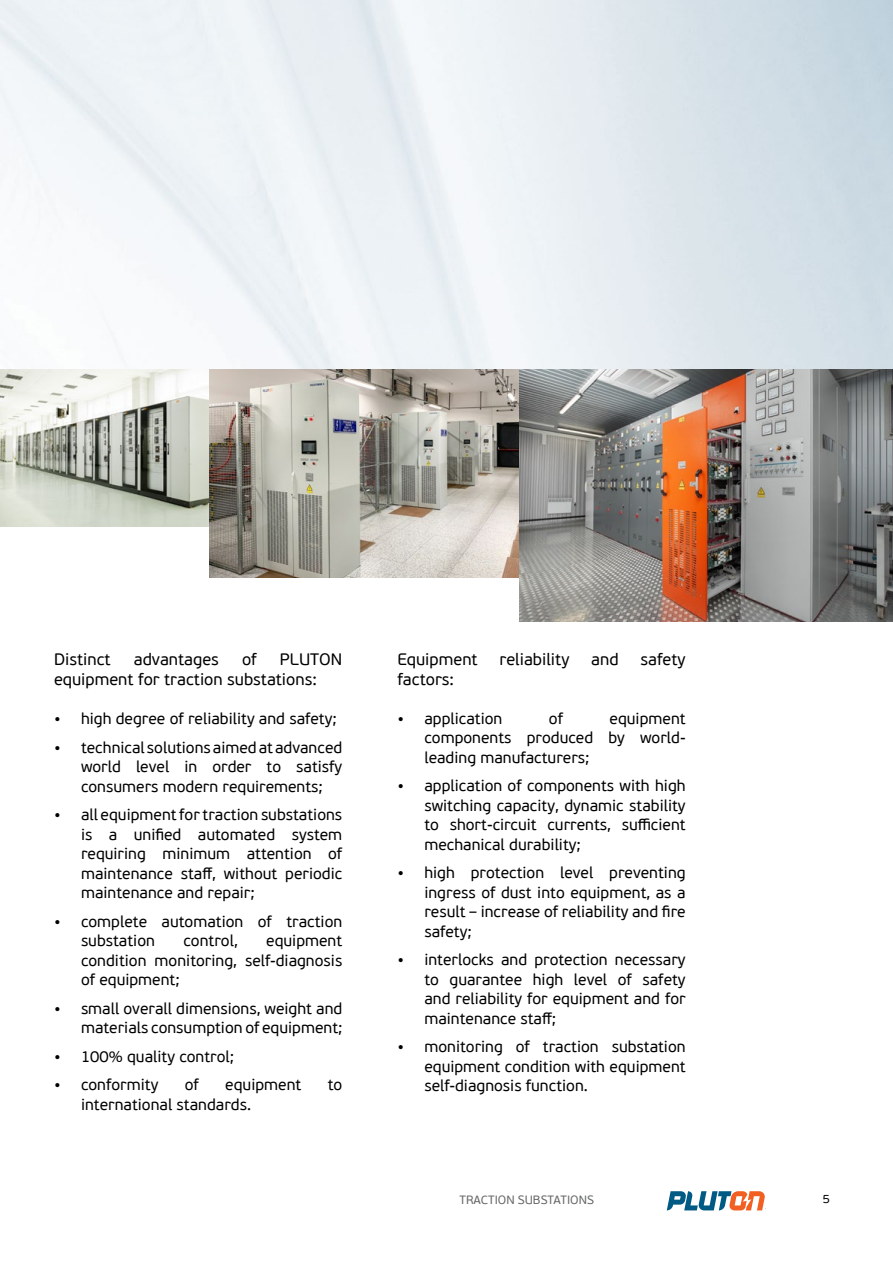
<style>
.page{position:relative;width:893px;height:1263px;background:#fff}
.page>*{position:absolute;margin:0;border:0;box-sizing:border-box;transform-origin:0 0}
.t1{font:16.5px/19.8px "PF Beau Sans Pro";color:#000}
.t2{font:15.75px/19.5px "PF Beau Sans Pro";color:#000;text-align:justify}
.t3{font:12px "PF Beau Sans Pro";color:#676868}
.t4{font:12px "PF Beau Sans Pro";color:#000}
.s1{font-size:16.5px}
</style>
<div class="page">
<svg style="left:667px;top:1191px;width:99px;height:19px"></svg>
<img style="left:0;top:0;width:893px;height:370px">
<img style="left:0;top:370px;width:210px;height:156px">
<img style="left:210px;top:370px;width:310px;height:208px">
<img style="left:520px;top:370px;width:373px;height:252px">
<p class="t1" style="left:54px;top:650px;width:58px">Distinct</p>
<p class="t1" style="left:134px;top:650px;width:87px">advantages</p>
<p class="t1" style="left:242px;top:650px;width:16px">of</p>
<p class="t1" style="left:54px;top:650px;width:290px;text-indent:226px">PLUTON equipment for traction substations:</p>
<p class="t2" style="left:54px;top:709px;width:284px"><span class="s1">•</span> high degree of reliability and safety;</p>
<p class="t2" style="left:81px;top:738px;width:263px;text-indent:-27px"><span class="s1">•</span> technical solutions aimed at advanced world level in order to satisfy consumers modern requirements;</p>
<p class="t2" style="left:81px;top:805px;width:263px;text-indent:-27px"><span class="s1">•</span> all equipment for traction substations is a unified automated system requiring minimum attention of maintenance staff, without periodic maintenance and repair;</p>
<p class="t2" style="left:81px;top:912px;width:263px;text-indent:-27px"><span class="s1">•</span> complete automation of traction substation</p>
<p class="t2" style="left:183px;top:931px;width:56px">control,</p>
<p class="t2" style="left:81px;top:931px;width:263px;text-indent:185px">equipment condition monitoring, self-diagnosis of equipment;</p>
<p class="t2" style="left:54px;top:999px;width:290px;text-align:right"><span class="s1">•</span> small overall dimensions, weight and materials consumption of equipment;</p>
<p class="t2" style="left:54px;top:1047px;width:182px"><span class="s1">•</span> 100% quality control;</p>
<p class="t2" style="left:54px;top:1075px;width:106px"><span class="s1">•</span> conformity</p>
<p class="t2" style="left:185px;top:1075px;width:16px">of</p>
<p class="t2" style="left:225px;top:1075px;width:78px">equipment</p>
<p class="t2" style="left:328px;top:1075px;width:16px">to</p>
<p class="t2" style="left:81px;top:1095px;width:172px">international standards.</p>
<p class="t1" style="left:397px;top:650px;width:82px">Equipment</p>
<p class="t1" style="left:500px;top:650px;width:71px">reliability</p>
<p class="t1" style="left:591px;top:650px;width:29px">and</p>
<p class="t1" style="left:640px;top:650px;width:47px">safety</p>
<p class="t1" style="left:397px;top:670px;width:58px">factors:</p>
<p class="t2" style="left:397px;top:709px;width:106px"><span class="s1">•</span> application</p>
<p class="t2" style="left:549px;top:709px;width:16px">of</p>
<p class="t2" style="left:424px;top:709px;width:263px;text-indent:185px">equipment components produced by world&shy;leading manufacturers;</p>
<p class="t2" style="left:424px;top:777px;width:263px;text-indent:-27px"><span class="s1">•</span> application of components with high switching capacity, dynamic stability to short-circuit currents, sufficient mechanical durability;</p>
<p class="t2" style="left:424px;top:864px;width:263px;text-indent:-27px"><span class="s1">•</span> high protection level preventing ingress of dust into equipment, as a result – increase of reliability and fire safety;</p>
<p class="t2" style="left:424px;top:951px;width:263px;text-indent:-27px"><span class="s1">•</span> interlocks and protection necessary to guarantee high level of safety and reliability for equipment and for maintenance staff;</p>
<p class="t2" style="left:424px;top:1038px;width:263px;text-indent:-27px"><span class="s1">•</span> monitoring of traction substation equipment condition with equipment self-diagnosis function.</p>
<p class="t3" style="left:459px;top:1193px;width:136px">TRACTION SUBSTATIONS</p>
<p class="t4" style="left:823px;top:1191px;width:9px">5</p>
</div>
